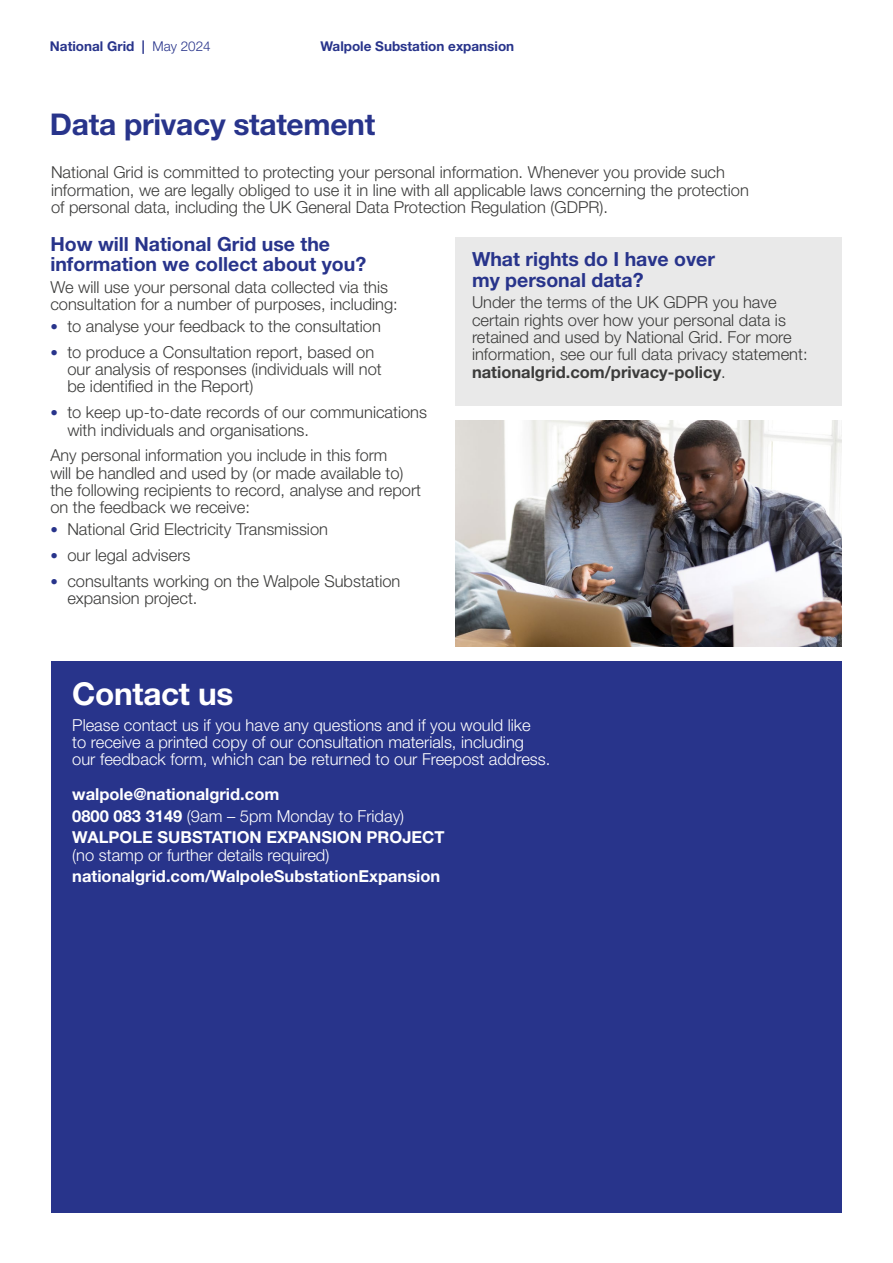
<style>
.page{position:relative;width:893px;height:1263px;background:#fff}
.page>*{position:absolute;margin:0;border:0;box-sizing:border-box;transform-origin:0 0}
.t1{font:700 31.5px "Helvetica Neue LT Std";letter-spacing:-.01em;color:#fff}
.t2{font:700 30px "Helvetica Neue LT Std";letter-spacing:-.01em;color:#28348b}
.t3{font:700 19.5px/20.5px "Helvetica Neue LT Std";color:#28348b}
.t4{font:300 16.5px/17.2px "Helvetica Neue LT Std";color:#3c3c3b}
.t5{font:300 16.5px/17.4px "Helvetica Neue LT Std";color:#fff}
.t6{font:700 16.5px/21.6px "Helvetica Neue LT Std";color:#fff}
.t7{font:700 13.5px "Helvetica Neue LT Std";color:#28348b}
.s1{font-weight:300}
.s2{font-weight:700;font-size:15px;color:#28348b}
.s3{font-weight:700}
</style>
<div class="page">
<div style="left:455px;top:237px;width:387px;height:169px;background:#e9e9e9"></div>
<div style="left:51px;top:661px;width:791px;height:551px;background:#28348b"></div>
<img style="left:455px;top:420px;width:387px;height:226px">
<p class="t7" style="left:50px;top:38px;width:162px">National Grid | <span class="s1">May 2024</span></p>
<p class="t7" style="left:320px;top:38px;width:195px">Walpole Substation expansion</p>
<h2 class="t2" style="left:50px;top:106px;width:327px">Data privacy statement</h2>
<p class="t4" style="left:51px;top:164px;width:699px">National Grid is committed to protecting your personal information. Whenever you provide such information, we are legally obliged to use it in line with all applicable laws concerning the protection of personal data, including the UK General Data Protection Regulation (GDPR).</p>
<p class="t3" style="left:50px;top:233px;width:317px">How will National Grid use the information we collect about you?</p>
<p class="t4" style="left:50px;top:278px;width:349px">We will use your personal data collected via this consultation for a number of purposes, including:</p>
<p class="t4" style="left:50px;top:317px;width:332px"><span class="s2">•</span> to analyse your feedback to the consultation</p>
<p class="t4" style="left:67px;top:343px;width:316px;text-indent:-17px"><span class="s2">•</span> to produce a Consultation report, based on our analysis of responses (individuals will not be identified in the Report)</p>
<p class="t4" style="left:67px;top:403px;width:361px;text-indent:-17px"><span class="s2">•</span> to keep up-to-date records of our communications with individuals and organisations.</p>
<p class="t4" style="left:50px;top:446px;width:372px">Any personal information you include in this form<br>will be handled and used by (or made available to) the following recipients to record, analyse and report on the feedback we receive:</p>
<p class="t4" style="left:50px;top:520px;width:279px"><span class="s2">•</span> National Grid Electricity Transmission</p>
<p class="t4" style="left:50px;top:546px;width:142px"><span class="s2">•</span> our legal advisers</p>
<p class="t4" style="left:67px;top:572px;width:335px;text-indent:-17px"><span class="s2">•</span> consultants working on the Walpole Substation expansion project.</p>
<p class="t3" style="left:472px;top:249px;width:245px">What rights do I have over my personal data?</p>
<p class="t4" style="left:472px;top:293px;width:337px">Under the terms of the UK GDPR you have certain rights over how your personal data is retained and used by National Grid. For more information, see our full data privacy statement: <span class="s3">nationalgrid.com/privacy-policy</span>.</p>
<h1 class="t1" style="left:72px;top:674px;width:163px">Contact us</h1>
<p class="t5" style="left:72px;top:716px;width:480px">Please contact us if you have any questions and if you would like<br>to receive a printed copy of our consultation materials, including our feedback form, which can be returned to our Freepost address.</p>
<p class="t6" style="left:72px;top:783px;width:374px">walpole@nationalgrid.com<br>0800 083 3149 <span class="s1">(9am – 5pm Monday to Friday)<br></span>WALPOLE SUBSTATION EXPANSION PROJECT</p>
<p class="t5" style="left:72px;top:846px;width:259px">(no stamp or further details required)</p>
<p class="t6" style="left:72px;top:865px;width:370px">nationalgrid.com/WalpoleSubstationExpansion</p>
</div>
